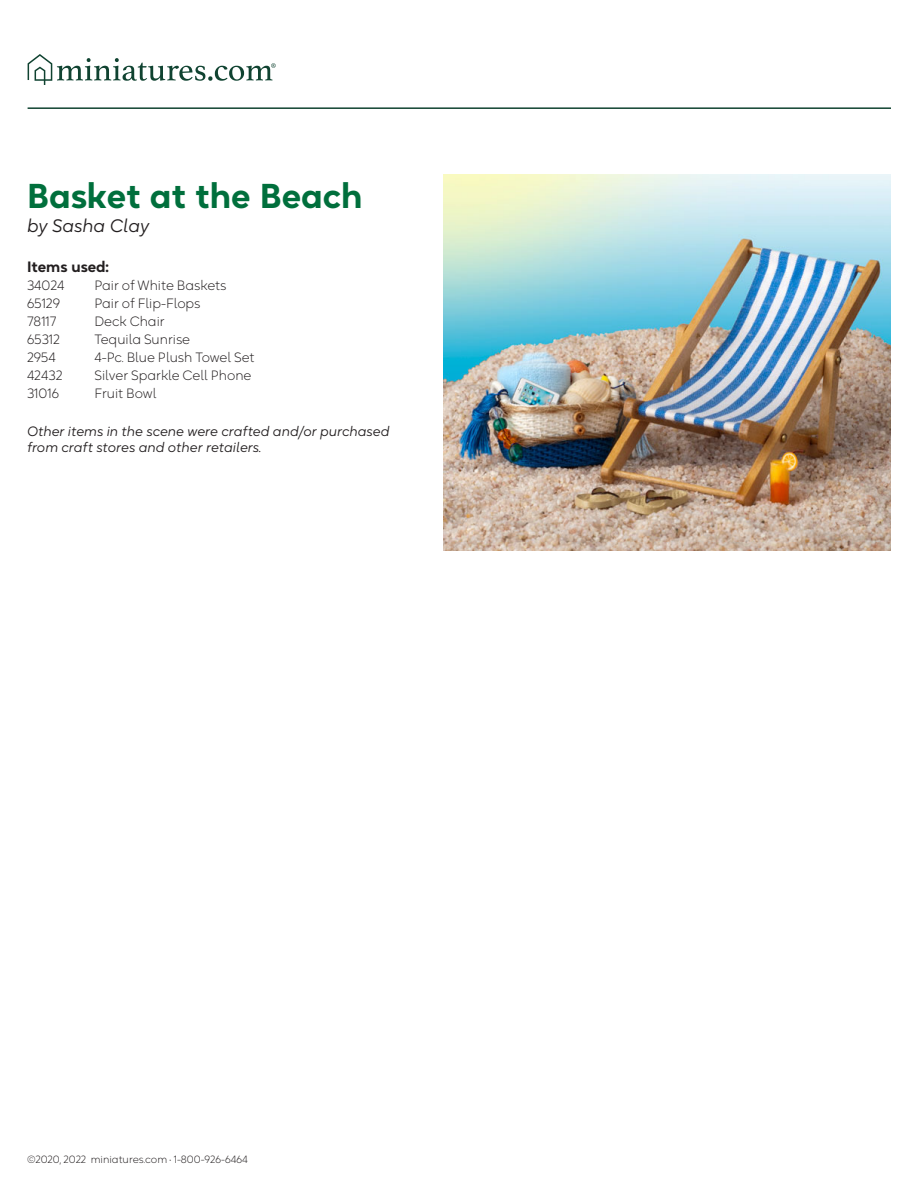
<style>
.page{position:relative;width:918px;height:1188px;background:#fff}
.page>*{position:absolute;margin:0;border:0;box-sizing:border-box;transform-origin:0 0}
.t1{font:700 34.5px "Okta Neue";color:#006f3c}
.t2{font:italic 18px "Okta Neue";color:#231f20}
.Item_Used_Text{font:700 15px "Okta Neue";color:#231f20}
.Item_Used_Text-2{font:300 13.5px "Okta Neue";color:#231f20}
.t3{font:italic 13.5px/16.2px "Okta Neue";color:#231f20}
.Copyright{font:300 10.5px "Okta Neue";color:#231f20}
</style>
<div class="page">
<svg style="left:28px;top:54px;width:248px;height:31px"></svg>
<hr style="left:28px;top:107px;width:863px;height:2px;background:#104331">
<img style="left:443px;top:175px;width:448px;height:376px">
<p class="t1" style="left:27px;top:170px;width:337px">Basket at the Beach</p>
<p class="t2" style="left:27px;top:213px;width:124px">by Sasha Clay</p>
<p class="Item_Used_Text" style="left:27px;top:255px;width:84px">Items used:</p>
<p class="Item_Used_Text-2" style="left:27px;top:276px;width:39px">34024</p>
<p class="Item_Used_Text-2" style="left:94px;top:276px;width:133px">Pair of White Baskets</p>
<p class="Item_Used_Text-2" style="left:27px;top:294px;width:34px">65129</p>
<p class="Item_Used_Text-2" style="left:94px;top:294px;width:107px">Pair of Flip-Flops</p>
<p class="Item_Used_Text-2" style="left:27px;top:312px;width:31px">78117</p>
<p class="Item_Used_Text-2" style="left:94px;top:312px;width:72px">Deck Chair</p>
<p class="Item_Used_Text-2" style="left:27px;top:330px;width:34px">65312</p>
<p class="Item_Used_Text-2" style="left:94px;top:330px;width:97px">Tequila Sunrise</p>
<p class="Item_Used_Text-2" style="left:27px;top:348px;width:30px">2954</p>
<p class="Item_Used_Text-2" style="left:94px;top:348px;width:162px">4-Pc. Blue Plush Towel Set</p>
<p class="Item_Used_Text-2" style="left:27px;top:366px;width:37px">42432</p>
<p class="Item_Used_Text-2" style="left:94px;top:366px;width:159px">Silver Sparkle Cell Phone</p>
<p class="Item_Used_Text-2" style="left:27px;top:384px;width:33px">31016</p>
<p class="Item_Used_Text-2" style="left:94px;top:384px;width:64px">Fruit Bowl</p>
<p class="t3" style="left:27px;top:422px;width:364px">Other items in the scene were crafted and/or purchased from craft stores and other retailers.</p>
<p class="Copyright" style="left:27px;top:1152px;width:222px">©2020, 2022 miniatures.com • 1-800-926-6464</p>
</div>
